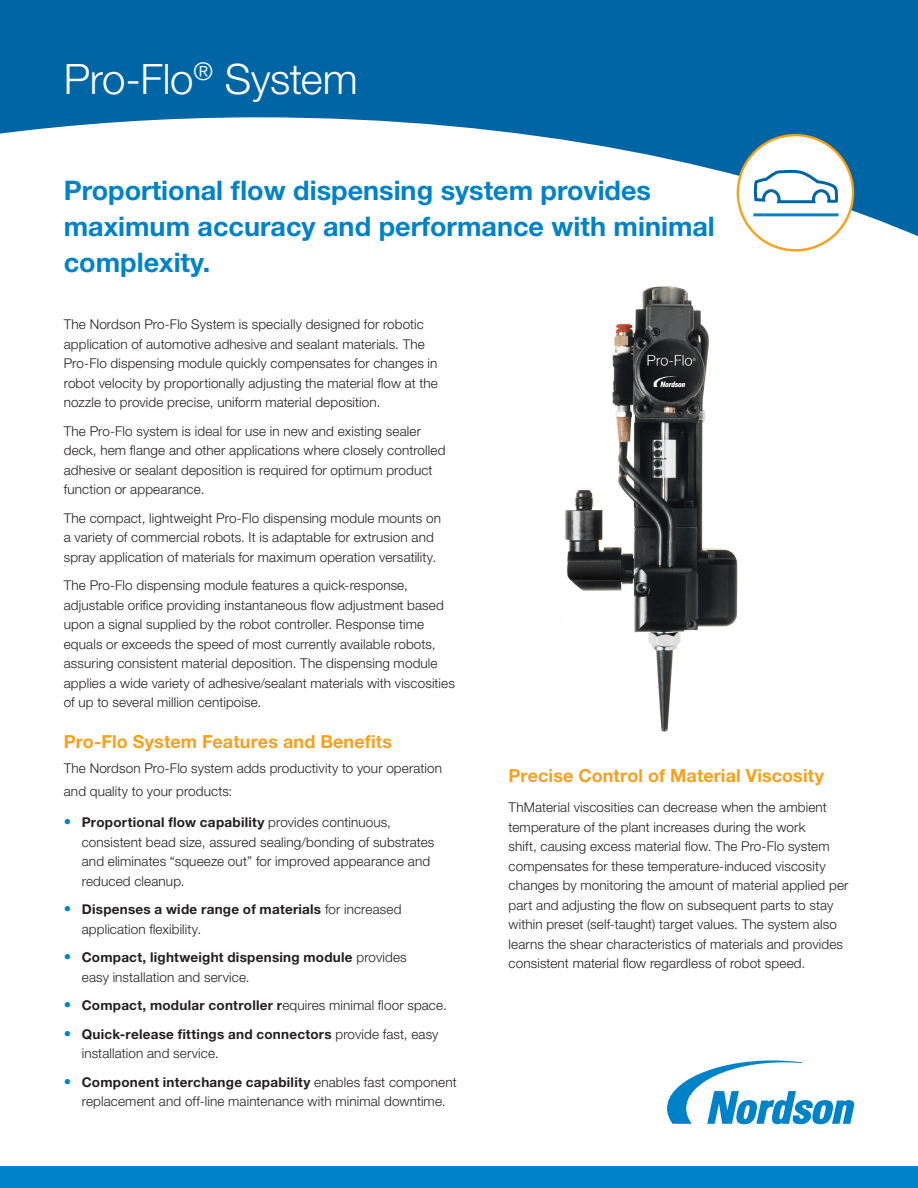
<style>
.page{position:relative;width:918px;height:1188px;background:#fff}
.page>*{position:absolute;margin:0;border:0;box-sizing:border-box;transform-origin:0 0}
.t1{font:300 42px "Helvetica Neue LT Std";letter-spacing:-.01em;color:#fff}
.t2{font:700 27px/36px "Helvetica Neue LT Std";color:#0082c8}
.t3{font:700 18px "Helvetica Neue LT Std";letter-spacing:.005em;color:#f6a01b}
.t4{font:300 13.5px/19.5px "Helvetica Neue LT Std";letter-spacing:.01em;color:#231f20}
.t5{font:700 13.5px/19.5px "Helvetica Neue LT Std";letter-spacing:.02em;color:#231f20}
.s1{font-weight:700;font-size:15px;color:#0082c8}
.s2{font-weight:700}
.s3{font-size:15px;color:#0082c8}
.s4{font-weight:300}
</style>
<div class="page">
<div style="left:0;top:1167px;width:918px;height:21px;background:#0082c8"></div>
<svg style="left:667px;top:1060px;width:187px;height:64px"></svg>
<svg style="left:0;top:0;width:918px;height:242px;fill:#0065a4"></svg>
<div style="left:738px;top:135px;width:115px;height:115px;background:#fff;border-radius:50%"></div>
<div style="left:737px;top:134px;width:117px;height:118px;border:2px solid #f6a01b;border-radius:50%"></div>
<hr style="left:753px;top:213px;width:85px;height:3px;background:#0082c8">
<svg style="left:753px;top:170px;width:85px;height:34px"></svg>
<img style="left:565px;top:286px;width:173px;height:446px">
<p class="t1" style="left:64px;top:53px;width:295px">Pro-Flo<sup>®</sup> System</p>
<p class="t2" style="left:64px;top:172px;width:653px">Proportional flow dispensing system provides maximum accuracy and performance with minimal complexity.</p>
<p class="t4" style="left:64px;top:315px;width:376px">The Nordson Pro-Flo System is specially designed for robotic application of automotive adhesive and sealant materials. The Pro-Flo dispensing module quickly compensates for changes in robot velocity by proportionally adjusting the material flow at the nozzle to provide precise, uniform material deposition.</p>
<p class="t4" style="left:64px;top:421px;width:383px">The Pro-Flo system is ideal for use in new and existing sealer deck, hem flange and other applications where closely controlled adhesive or sealant deposition is required for optimum product function or appearance.</p>
<p class="t4" style="left:64px;top:508px;width:379px">The compact, lightweight Pro-Flo dispensing module mounts on a variety of commercial robots. It is adaptable for extrusion and spray application of materials for maximum operation versatility.</p>
<p class="t4" style="left:64px;top:576px;width:393px">The Pro-Flo dispensing module features a quick-response, adjustable orifice providing instantaneous flow adjustment based upon a signal supplied by the robot controller. Response time equals or exceeds the speed of most currently available robots, assuring consistent material deposition. The dispensing module applies a wide variety of adhesive/sealant materials with viscosities of up to several million centipoise.</p>
<p class="t3" style="left:64px;top:730px;width:330px">Pro-Flo System Features and Benefits</p>
<p class="t4" style="left:64px;top:757px;width:380px;line-height:22.5px">The Nordson Pro-Flo system adds productivity to your operation and quality to your products:</p>
<p class="t4" style="left:82px;top:813px;width:354px;text-indent:-18px"><span class="s1">•</span> <span class="s2">Proportional flow capability</span> provides continuous, consistent bead size, assured sealing/bonding of substrates and eliminates “squeeze out” for improved appearance and reduced cleanup.</p>
<p class="t4" style="left:82px;top:900px;width:321px;text-indent:-18px"><span class="s1">•</span> <span class="s2">Dispenses a wide range of materials</span> for increased application flexibility.</p>
<p class="t5" style="left:82px;top:948px;width:326px;text-indent:-18px"><span class="s3">•</span> Compact, lightweight dispensing module <span class="s4">provides easy installation and service.</span></p>
<p class="t5" style="left:64px;top:996px;width:385px"><span class="s3">•</span> Compact, modular controller r<span class="s4">equires minimal floor space.</span></p>
<p class="t4" style="left:82px;top:1024px;width:358px;text-indent:-18px"><span class="s1">•</span> <span class="s2">Quick-release fittings and connectors</span> provide fast, easy installation and service.</p>
<p class="t4" style="left:64px;top:1072px;width:394px;text-align:center"><span class="s1">•</span> <span class="s2">Component interchange capability</span> enables fast component replacement and off-line maintenance with minimal downtime.</p>
<p class="t3" style="left:509px;top:765px;width:317px">Precise Control of Material Viscosity</p>
<p class="t4" style="left:509px;top:798px;width:341px">ThMaterial viscosities can decrease when the ambient temperature of the plant increases during the work<br>shift, causing excess material flow. The Pro-Flo system compensates for these temperature-induced viscosity changes by monitoring the amount of material applied per part and adjusting the flow on subsequent parts to stay within preset (self-taught) target values. The system also learns the shear characteristics of materials and provides consistent material flow regardless of robot speed.</p>
</div>
